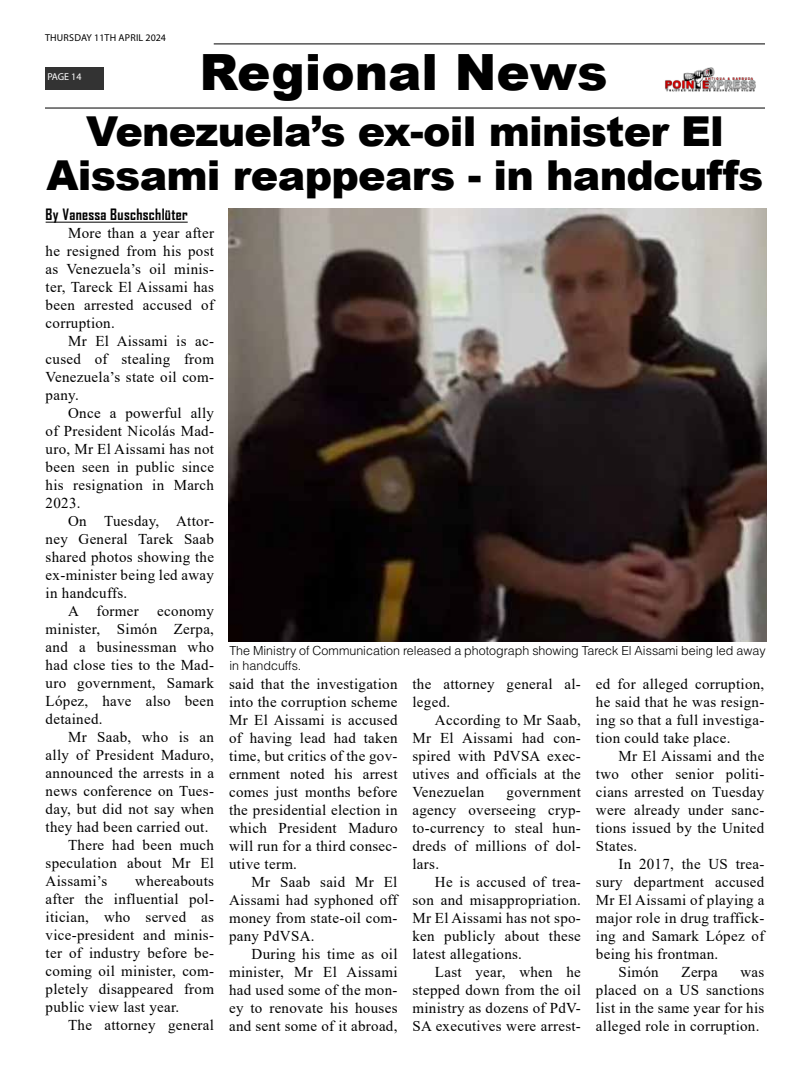
<style>
.page{position:relative;width:810px;height:1080px;background:#fff}
.page>*{position:absolute;margin:0;border:0;box-sizing:border-box;transform-origin:0 0}
.t1{font:900 50px "Arial";color:#000}
.t2{font:900 41.25px/43.8px "Arial";letter-spacing:-.02em;color:#000;text-align:center}
.t3{font:15px/18px "Times New Roman";letter-spacing:.02em;color:#000;text-align:justify}
.t4{font:700 15px "Agency FB";letter-spacing:.02em;color:#000}
.t5{font:300 12.5px/15px "Helvetica LT Std";color:#000}
.t6{font:10px "Myriad Pro";letter-spacing:.02em;color:#000}
.t7{font:10px "Myriad Pro";letter-spacing:-.005em;color:#fff}
</style>
<div class="page">
<hr style="left:214px;top:43px;width:551px;height:2px;background:#333">
<div style="left:45px;top:67px;width:58px;height:22px;background:#333"></div>
<img style="left:665px;top:67px;width:91px;height:25px">
<hr style="left:45px;top:107px;width:720px;height:2px;background:#333">
<hr style="left:46px;top:222px;width:142px;height:1px;background:#000">
<img style="left:229px;top:209px;width:537px;height:432px">
<p class="t6" style="left:45px;top:31px;width:122px">THURSDAY 11TH APRIL 2024</p>
<p class="t7" style="left:47px;top:71px;width:36px">PAGE 14</p>
<h1 class="t1" style="left:199px;top:36px;width:410px">Regional News</h1>
<h2 class="t2" style="left:47px;top:108px;width:718px">Venezuela’s ex-oil minister El<br>Aissami reappears - in handcuffs</h2>
<p class="t4" style="left:46px;top:205px;width:144px">By Vanessa Buschschlüter</p>
<p class="t3" style="left:46px;top:224px;width:170px;text-indent:22px">More than a year after he resigned from his post as Venezuela’s oil minis&shy;ter, Tareck El Aissami has been arrested accused of corruption.</p>
<p class="t3" style="left:46px;top:332px;width:170px;text-indent:22px">Mr El Aissami is ac&shy;cused of stealing from Venezuela’s state oil com&shy;pany.</p>
<p class="t3" style="left:46px;top:404px;width:170px;text-indent:22px">Once a powerful ally of President Nicolás Mad&shy;uro, Mr El Aissami has not been seen in public since his resignation in March 2023.</p>
<p class="t3" style="left:46px;top:512px;width:170px;text-indent:22px">On Tuesday, Attor&shy;ney General Tarek Saab shared photos showing the ex-minister being led away in handcuffs.</p>
<p class="t3" style="left:46px;top:602px;width:170px;text-indent:22px">A former economy minister, Simón Zerpa, and a businessman who had close ties to the Mad&shy;uro government, Samark López, have also been detained.</p>
<p class="t3" style="left:68px;top:728px;width:147px">Mr Saab, who is an</p>
<p class="t3" style="left:46px;top:746px;width:170px">ally of President Maduro,</p>
<p class="t3" style="left:46px;top:764px;width:170px">announced the arrests in a</p>
<p class="t3" style="left:46px;top:782px;width:170px">news conference on Tues-</p>
<p class="t3" style="left:46px;top:800px;width:170px">day, but did not say when</p>
<p class="t3" style="left:46px;top:818px;width:164px">they had been carried out.</p>
<p class="t3" style="left:68px;top:836px;width:147px">There had been much</p>
<p class="t3" style="left:46px;top:854px;width:170px">speculation about Mr El</p>
<p class="t3" style="left:46px;top:872px;width:63px">Aissami’s</p>
<p class="t3" style="left:46px;top:872px;width:170px;text-indent:90px">whereabouts after the influential pol&shy;itician, who served as vice-president and minis&shy;ter of industry before be&shy;coming oil minister, com&shy;pletely disappeared from public view last year.</p>
<p class="t3" style="left:68px;top:1016px;width:147px">The attorney general</p>
<p class="t5" style="left:229px;top:643px;width:538px">The Ministry of Communication released a photograph showing Tareck El Aissami being led away in handcuffs.</p>
<p class="t3" style="left:229px;top:675px;width:170px">said that the investigation into the corruption scheme Mr El Aissami is accused of having lead had taken time, but critics of the gov&shy;ernment noted his arrest comes just months before the presidential election in which President Maduro will run for a third consec&shy;utive term.</p>
<p class="t3" style="left:229px;top:873px;width:170px;text-indent:22px">Mr Saab said Mr El Aissami had syphoned off money from state-oil com&shy;pany PdVSA.</p>
<p class="t3" style="left:229px;top:945px;width:170px;text-indent:22px">During his time as oil minister, Mr El Aissami had used some of the mon&shy;ey to renovate his houses and sent some of it abroad,</p>
<p class="t3" style="left:412px;top:674px;width:170px">the attorney general al&shy;leged.</p>
<p class="t3" style="left:412px;top:710px;width:170px;text-indent:22px">According to Mr Saab, Mr El Aissami had con&shy;spired with PdVSA exec&shy;utives and officials at the Venezuelan</p>
<p class="t3" style="left:412px;top:782px;width:170px;text-indent:94px">government agency overseeing cryp&shy;to-currency to steal hun&shy;dreds of millions of dol&shy;lars.</p>
<p class="t3" style="left:412px;top:872px;width:170px;text-indent:22px">He is accused of trea&shy;son and misappropriation.<br>Mr El Aissami has not spo&shy;ken publicly about these latest allegations.</p>
<p class="t3" style="left:412px;top:962px;width:170px;text-indent:22px">Last year, when he stepped down from the oil ministry as dozens of PdV-SA executives were arrest-</p>
<p class="t3" style="left:596px;top:674px;width:170px">ed for alleged corruption, he said that he was resign&shy;ing so that a full investiga&shy;tion could take place.</p>
<p class="t3" style="left:596px;top:746px;width:170px;text-indent:22px">Mr El Aissami and the two other senior politi&shy;cians arrested on Tuesday were already under sanc&shy;tions issued by the United States.</p>
<p class="t3" style="left:618px;top:854px;width:147px">In 2017, the US trea-</p>
<p class="t3" style="left:596px;top:872px;width:170px">sury department accused</p>
<p class="t3" style="left:596px;top:890px;width:170px">Mr El Aissami of playing a</p>
<p class="t3" style="left:596px;top:908px;width:170px">major role in drug traffick-</p>
<p class="t3" style="left:596px;top:926px;width:170px">ing and Samark López of</p>
<p class="t3" style="left:596px;top:944px;width:124px">being his frontman.</p>
<p class="t3" style="left:618px;top:962px;width:42px">Simón</p>
<p class="t3" style="left:682px;top:962px;width:38px">Zerpa</p>
<p class="t3" style="left:596px;top:962px;width:170px;text-indent:145px">was placed on a US sanctions list in the same year for his alleged role in corruption.</p>
</div>
